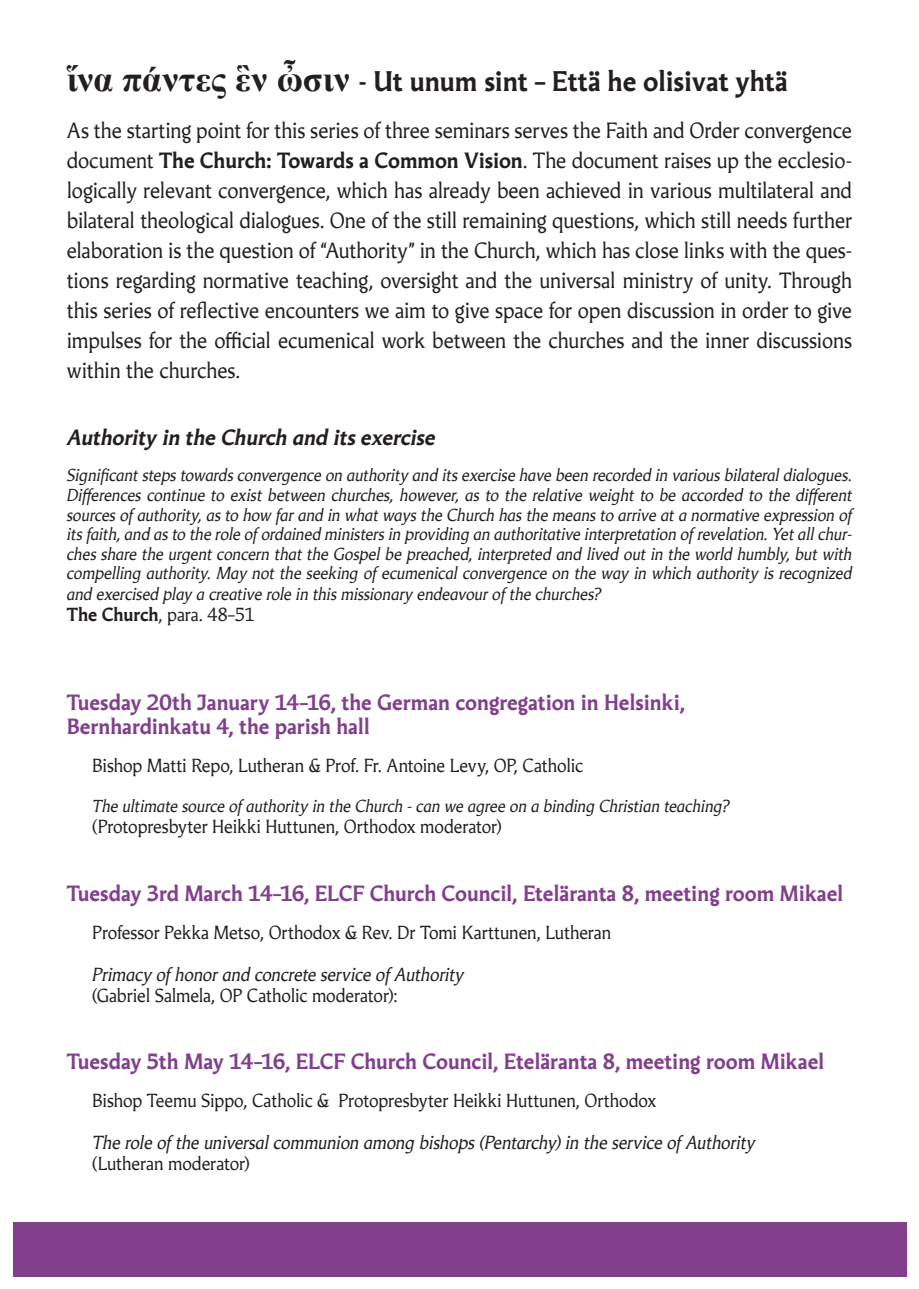
<style>
.page{position:relative;width:919px;height:1289px;background:#fff}
.page>*{position:absolute;margin:0;border:0;box-sizing:border-box;transform-origin:0 0}
.t1{font:700 27px "Martti";letter-spacing:-.01em;color:#231f20}
.t2{font:21px/30px "Martti";letter-spacing:-.01em;color:#231f20;text-align:justify}
.t3{font:700 21px/24px "Martti";letter-spacing:-.005em;color:#813f8c}
.t4{font:italic 700 21px "Martti";letter-spacing:-.005em;color:#231f20}
.t5{font:18px "Martti";letter-spacing:-.01em;color:#231f20}
.t6{font:italic 18px "Martti";letter-spacing:-.01em;color:#231f20}
.t7{font:italic 16.5px/19.5px "Martti";letter-spacing:-.005em;color:#231f20;text-align:justify}
.s1{font-family:"Times New Roman";font-size:36px}
.s2{font-weight:700}
</style>
<div class="page">
<div style="left:13px;top:1222px;width:893px;height:54px;background:#813f8c"></div>
<h1 class="t1" style="left:67px;top:63px;width:722px"><span class="s1">ἵνα πάντες ἓν ὦσιν</span> - Ut unum sint – Että he olisivat yhtä</h1>
<p class="t2" style="left:67px;top:116px;width:786px">As the starting point for this series of three seminars serves the Faith and Order convergence document <span class="s2">The Church: Towards a Common Vision</span>. The document raises up the ecclesio&shy;logically relevant convergence, which has already been achieved in various multilateral and bilateral theological dialogues. One of the still remaining questions, which still needs further elaboration is the question of “Authority” in the Church, which has close links with the ques&shy;tions regarding normative teaching, oversight and the universal ministry of unity. Through this series of reflective encounters we aim to give space for open discussion in order to give impulses for the official ecumenical work between the churches and the inner discussions within the churches.</p>
<p class="t4" style="left:67px;top:423px;width:370px">Authority in the Church and its exercise</p>
<p class="t7" style="left:67px;top:466px;width:786px">Significant steps towards convergence on authority and its exercise have been recorded in various bilateral dialogues.<br>Differences continue to exist between churches, however, as to the relative weight to be accorded to the different sources of authority, as to how far and in what ways the Church has the means to arrive at a normative expression of its faith, and as to the role of ordained ministers in providing an authoritative interpretation of revelation. Yet all chur&shy;ches share the urgent concern that the Gospel be preached, interpreted and lived out in the world humbly, but with compelling authority. May not the seeking of ecumenical convergence on the way in which authority is recognized</p>
<p class="t7" style="left:67px;top:584px;width:535px">and exercised play a creative role in this missionary endeavour of the churches?</p>
<p class="t5" style="left:67px;top:603px;width:189px"><span class="s2">The Church</span>, para. 48–51</p>
<p class="t3" style="left:67px;top:689px;width:620px">Tuesday 20th January 14–16, the German congregation in Helsinki,<br>Bernhardinkatu 4, the parish hall</p>
<p class="t5" style="left:92px;top:754px;width:492px">Bishop Matti Repo, Lutheran &amp; Prof. Fr. Antoine Levy, OP, Catholic</p>
<p class="t7" style="left:92px;top:796px;width:638px">The ultimate source of authority in the Church - can we agree on a binding Christian teaching?</p>
<p class="t5" style="left:92px;top:816px;width:411px">(Protopresbyter Heikki Huttunen, Orthodox moderator)</p>
<p class="t3" style="left:67px;top:880px;width:778px">Tuesday 3rd March 14–16, ELCF Church Council, Eteläranta 8, meeting room Mikael</p>
<p class="t5" style="left:92px;top:921px;width:520px">Professor Pekka Metso, Orthodox &amp; Rev. Dr Tomi Karttunen, Lutheran</p>
<p class="t6" style="left:92px;top:963px;width:373px">Primacy of honor and concrete service of Authority</p>
<p class="t5" style="left:92px;top:984px;width:307px">(Gabriel Salmela, OP Catholic moderator):</p>
<p class="t3" style="left:67px;top:1048px;width:759px">Tuesday 5th May 14–16, ELCF Church Council, Eteläranta 8, meeting room Mikael</p>
<p class="t5" style="left:92px;top:1089px;width:565px">Bishop Teemu Sippo, Catholic &amp; Protopresbyter Heikki Huttunen, Orthodox</p>
<p class="t6" style="left:92px;top:1131px;width:664px">The role of the universal communion among bishops (Pentarchy) in the service of Authority</p>
<p class="t5" style="left:92px;top:1152px;width:159px">(Lutheran moderator)</p>
</div>
